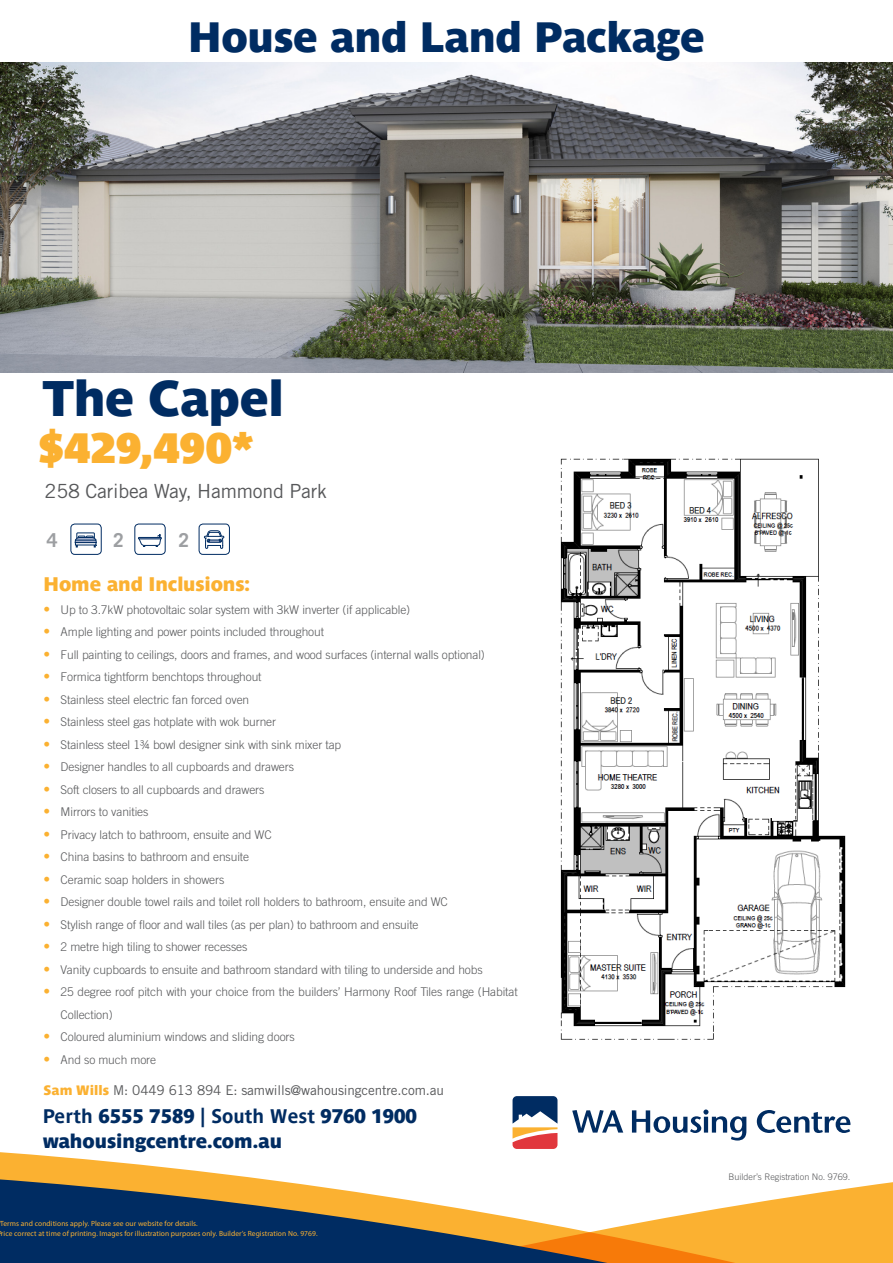
<style>
.page{position:relative;width:893px;height:1263px;background:#fff}
.page>*{position:absolute;margin:0;border:0;box-sizing:border-box;transform-origin:0 0}
.t1{font:49.5px "Parisine Std Sombre";letter-spacing:-.01em;color:#002c62}
.t2{font:42px "Parisine Std Sombre";letter-spacing:-.005em;color:#002c62}
.t3{font:700 42px "Parisine Std Sombre";letter-spacing:.01em;color:#fbb131}
.t4{font:19.5px "Parisine Std Sombre";color:#002c62}
.t5{font:19.5px "Trade Gothic";letter-spacing:-.01em;color:#57585a}
.Paragraph{font:19.5px "Parisine Std Sombre";letter-spacing:-.005em;color:#fbb131}
.t6{font:700 19.2px "Trade Gothic";color:#9d9fa2}
.t7{font:13.5px "Trade Gothic";letter-spacing:-.01em;color:#57585a}
.t8{font:300 12px/22.5px "Trade Gothic";letter-spacing:-.01em;color:#57585a}
.t9{font:300 9px "Trade Gothic";color:#57585a}
.t10{font:7.5px "Myriad Pro";letter-spacing:.01em;color:#fbb131}
.s1{font-weight:400;font-size:13.5px;color:#fbb131}
.s2{font-family:"Parisine Std Sombre";color:#fbb131}
.s3{font-family:"Parisine Std";font-weight:700}
</style>
<div class="page">
<div style="left:71px;top:524px;width:31px;height:31px;border:1px solid #002c62;border-radius:4px"></div>
<svg style="left:75px;top:532px;width:22px;height:15px"></svg>
<div style="left:134px;top:524px;width:32px;height:31px;border:1px solid #002c62;border-radius:4px"></div>
<div style="left:138px;top:537px;width:24px;height:2px;border:1px solid #002c62"></div>
<svg style="left:139px;top:534px;width:22px;height:13px"></svg>
<div style="left:199px;top:524px;width:31px;height:31px;border:1px solid #002c62;border-radius:4px"></div>
<svg style="left:204px;top:530px;width:20px;height:19px"></svg>
<img style="left:0;top:62px;width:893px;height:310px">
<svg style="left:0;top:1143px;width:558px;height:27px"></svg>
<svg style="left:0;top:1170px;width:893px;height:93px"></svg>
<svg style="left:572px;top:1110px;width:51px;height:22px"></svg>
<svg style="left:632px;top:1109px;width:114px;height:31px"></svg>
<svg style="left:757px;top:1110px;width:93px;height:23px"></svg>
<svg style="left:513px;top:1096px;width:44px;height:53px"></svg>
<img style="left:560px;top:458px;width:286px;height:582px">
<p class="t2" style="left:188px;top:12px;width:518px">House and Land Package</p>
<p class="t1" style="left:43px;top:369px;width:243px">The Capel</p>
<p class="t3" style="left:39px;top:423px;width:216px">$429,490*</p>
<p class="t5" style="left:45px;top:480px;width:284px">258 Caribea Way, Hammond Park</p>
<p class="t6" style="left:47px;top:528px;width:12px">4</p>
<p class="t6" style="left:113px;top:528px;width:12px">2</p>
<p class="t6" style="left:178px;top:528px;width:12px">2</p>
<p class="Paragraph" style="left:44px;top:573px;width:208px">Home and Inclusions:</p>
<p class="t8" style="left:44px;top:598px;width:368px"><span class="s1">•</span> Up to 3.7kW photovoltaic solar system with 3kW inverter (if applicable)</p>
<p class="t8" style="left:44px;top:620px;width:282px"><span class="s1">•</span> Ample lighting and power points included throughout</p>
<p class="t8" style="left:44px;top:643px;width:443px"><span class="s1">•</span> Full painting to ceilings, doors and frames, and wood surfaces (internal walls optional)</p>
<p class="t8" style="left:44px;top:665px;width:219px"><span class="s1">•</span> Formica tightform benchtops throughout</p>
<p class="t8" style="left:44px;top:688px;width:207px"><span class="s1">•</span> Stainless steel electric fan forced oven</p>
<p class="t8" style="left:44px;top:710px;width:234px"><span class="s1">•</span> Stainless steel gas hotplate with wok burner</p>
<p class="t8" style="left:44px;top:733px;width:299px"><span class="s1">•</span> Stainless steel 1¾ bowl designer sink with sink mixer tap</p>
<p class="t8" style="left:44px;top:755px;width:252px"><span class="s1">•</span> Designer handles to all cupboards and drawers</p>
<p class="t8" style="left:44px;top:778px;width:222px"><span class="s1">•</span> Soft closers to all cupboards and drawers</p>
<p class="t8" style="left:44px;top:800px;width:106px"><span class="s1">•</span> Mirrors to vanities</p>
<p class="t8" style="left:44px;top:823px;width:230px"><span class="s1">•</span> Privacy latch to bathroom, ensuite and WC</p>
<p class="t8" style="left:44px;top:845px;width:207px"><span class="s1">•</span> China basins to bathroom and ensuite</p>
<p class="t8" style="left:44px;top:868px;width:182px"><span class="s1">•</span> Ceramic soap holders in showers</p>
<p class="t8" style="left:44px;top:890px;width:406px"><span class="s1">•</span> Designer double towel rails and toilet roll holders to bathroom, ensuite and WC</p>
<p class="t8" style="left:44px;top:913px;width:376px"><span class="s1">•</span> Stylish range of floor and wall tiles (as per plan) to bathroom and ensuite</p>
<p class="t8" style="left:44px;top:935px;width:205px"><span class="s1">•</span> 2 metre high tiling to shower recesses</p>
<p class="t8" style="left:44px;top:958px;width:441px"><span class="s1">•</span> Vanity cupboards to ensuite and bathroom standard with tiling to underside and hobs</p>
<p class="t8" style="left:61px;top:980px;width:459px;text-indent:-17px"><span class="s1">•</span> 25 degree roof pitch with your choice from the builders’ Harmony Roof Tiles range (Habitat<br>Collection)</p>
<p class="t8" style="left:44px;top:1025px;width:253px"><span class="s1">•</span> Coloured aluminium windows and sliding doors</p>
<p class="t8" style="left:44px;top:1048px;width:114px"><span class="s1">•</span> And so much more</p>
<p class="t7" style="left:44px;top:1082px;width:402px"><span class="s2">Sam Wills</span> M: 0449 613 894 E: samwills@wahousingcentre.com.au</p>
<p class="t4" style="left:43px;top:1104px;width:376px"><span class="s3">Perth</span> 6555 7589 <span class="s3">| South West</span> 9760 1900</p>
<p class="t4" style="left:43px;top:1130px;width:241px">wahousingcentre.com.au</p>
<p class="t10" style="left:0;top:1218px;width:199px">Terms and conditions apply. Please see our website for details.</p>
<p class="t10" style="left:1px;top:1229px;width:318px">rice correct at time of printing. Images for illustration purposes only. Builder’s Registration No. 9769.</p>
<p class="t9" style="left:729px;top:1172px;width:123px">Builder’s Registration No. 9769.</p>
</div>
